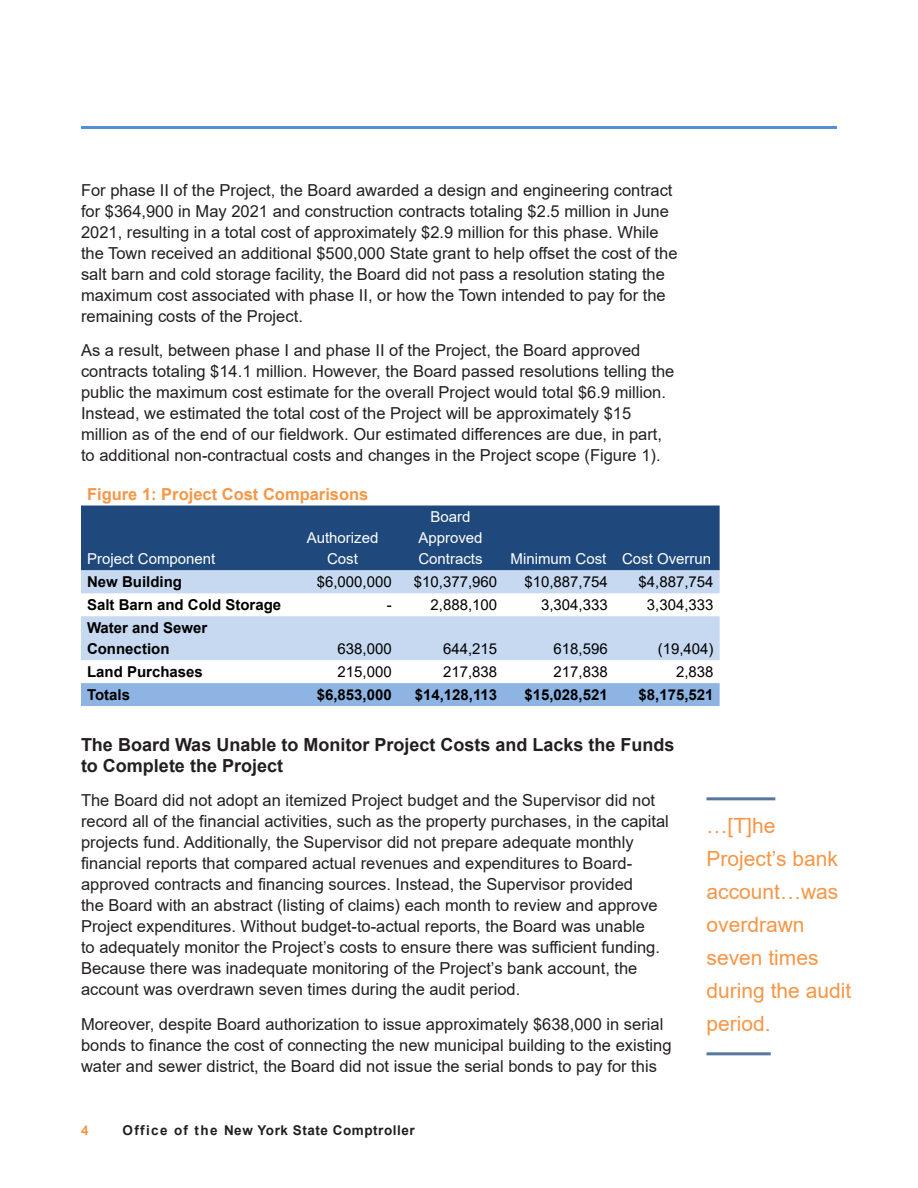
<style>
.page{position:relative;width:918px;height:1188px;background:#fff}
.page>*{position:absolute;margin:0;border:0;box-sizing:border-box;transform-origin:0 0}
.Sidebar_Text{font:21px/33px "Arial";color:#f79646}
.Small_Subhead{font:700 18px/21px "Arial";color:#231f20}
.Body_Text{font:16.5px/21px "Arial";color:#231f20}
._7_Figures{font:700 16.5px "Arial";color:#f79646}
._7_Figures-2{font:15px "Arial";color:#000}
._7_Figures-3{font:700 15px/21px "Arial";color:#000}
._7_Figures-4{font:15px/21px "Arial";color:#fff;text-align:center}
.t1{font:700 13.5px "Arial";letter-spacing:.04em;color:#231f20}
.t2{font:700 13.5px "Arial";color:#f79646}
</style>
<div class="page">
<hr style="left:81px;top:126px;width:756px;height:3px;background:#558ed5">
<div style="left:81px;top:506px;width:639px;height:64px;background:#1f497d"></div>
<svg style="left:81px;top:570px;width:639px;height:90px;fill:#c6d9f1"></svg>
<div style="left:81px;top:683px;width:639px;height:23px;background:#8eb4e3"></div>
<hr style="left:706px;top:797px;width:69px;height:3px;background:#57779e">
<hr style="left:706px;top:1052px;width:65px;height:3px;background:#57779e">
<p class="Body_Text" style="left:81px;top:179px;width:598px">For phase II of the Project, the Board awarded a design and engineering contract for $364,900 in May 2021 and construction contracts totaling $2.5 million in June 2021, resulting in a total cost of approximately $2.9 million for this phase. While the Town received an additional $500,000 State grant to help offset the cost of the salt barn and cold storage facility, the Board did not pass a resolution stating the maximum cost associated with phase II, or how the Town intended to pay for the remaining costs of the Project.</p>
<p class="Body_Text" style="left:81px;top:340px;width:595px">As a result, between phase I and phase II of the Project, the Board approved contracts totaling $14. 1 million. However, the Board passed resolutions telling the public the maximum cost estimate for the overall Project would total $6.9 million.<br>Instead, we estimated the total cost of the Project will be approximately $15 million as of the end of our fieldwork. Our estimated differences are due, in part, to additional non-contractual costs and changes in the Project scope (Figure 1).</p>
<p class="_7_Figures" style="left:87px;top:482px;width:283px">Figure 1: Project Cost Comparisons</p>
<p class="_7_Figures-4" style="left:87px;top:549px;width:130px">Project Component</p>
<p class="_7_Figures-4" style="left:307px;top:528px;width:73px">Authorized<br>Cost</p>
<p class="_7_Figures-4" style="left:418px;top:507px;width:66px">Board<br>Approved<br>Contracts</p>
<p class="_7_Figures-4" style="left:511px;top:549px;width:97px">Minimum Cost</p>
<p class="_7_Figures-4" style="left:622px;top:549px;width:91px">Cost Overrun</p>
<p class="_7_Figures-3" style="left:87px;top:572px;width:97px">New Building</p>
<p class="_7_Figures-2" style="left:317px;top:572px;width:77px">$6,000,000</p>
<p class="_7_Figures-2" style="left:414px;top:572px;width:85px">$10,377,960</p>
<p class="_7_Figures-2" style="left:524px;top:572px;width:85px">$10,887,754</p>
<p class="_7_Figures-2" style="left:639px;top:572px;width:77px">$4,887,754</p>
<p class="_7_Figures-3" style="left:87px;top:595px;width:196px">Salt Barn and Cold Storage</p>
<p class="_7_Figures-2" style="left:387px;top:595px;width:6px">-</p>
<p class="_7_Figures-2" style="left:431px;top:595px;width:68px">2,888,100</p>
<p class="_7_Figures-2" style="left:541px;top:595px;width:68px">3,304,333</p>
<p class="_7_Figures-2" style="left:647px;top:595px;width:68px">3,304,333</p>
<p class="_7_Figures-3" style="left:87px;top:618px;width:122px">Water and Sewer<br>Connection</p>
<p class="_7_Figures-2" style="left:338px;top:639px;width:56px">638,000</p>
<p class="_7_Figures-2" style="left:443px;top:639px;width:56px">644,215</p>
<p class="_7_Figures-2" style="left:554px;top:639px;width:56px">618,596</p>
<p class="_7_Figures-2" style="left:658px;top:639px;width:57px">(19,404)</p>
<p class="_7_Figures-3" style="left:87px;top:662px;width:117px">Land Purchases</p>
<p class="_7_Figures-2" style="left:338px;top:662px;width:56px">215,000</p>
<p class="_7_Figures-2" style="left:443px;top:662px;width:56px">217,838</p>
<p class="_7_Figures-2" style="left:554px;top:662px;width:56px">217,838</p>
<p class="_7_Figures-2" style="left:676px;top:662px;width:39px">2,838</p>
<p class="_7_Figures-3" style="left:87px;top:684px;width:45px">Totals</p>
<p class="_7_Figures-3" style="left:317px;top:684px;width:77px">$6,853,000</p>
<p class="_7_Figures-3" style="left:415px;top:684px;width:84px">$14,128,113</p>
<p class="_7_Figures-3" style="left:524px;top:684px;width:85px">$15,028,521</p>
<p class="_7_Figures-3" style="left:639px;top:684px;width:77px">$8,175,521</p>
<p class="Small_Subhead" style="left:81px;top:734px;width:595px">The Board Was Unable to Monitor Project Costs and Lacks the Funds to Complete the Project</p>
<p class="Body_Text" style="left:81px;top:790px;width:589px">The Board did not adopt an itemized Project budget and the Supervisor did not record all of the financial activities, such as the property purchases, in the capital projects fund. Additionally, the Supervisor did not prepare adequate monthly financial reports that compared actual revenues and expenditures to Board&shy;approved contracts and financing sources. Instead, the Supervisor provided<br>the Board with an abstract (listing of claims) each month to review and approve Project expenditures. Without budget-to-actual reports, the Board was unable<br>to adequately monitor the Project’s costs to ensure there was sufficient funding.<br>Because there was inadequate monitoring of the Project’s bank account, the account was overdrawn seven times during the audit period.</p>
<p class="Body_Text" style="left:81px;top:1013px;width:592px">Moreover, despite Board authorization to issue approximately $638,000 in serial bonds to finance the cost of connecting the new municipal building to the existing water and sewer district, the Board did not issue the serial bonds to pay for this</p>
<p class="t2" style="left:81px;top:1121px;width:9px">4</p>
<p class="t1" style="left:123px;top:1121px;width:294px">Office of the New York State Comptroller</p>
<p class="Sidebar_Text" style="left:706px;top:809px;width:146px">…[T]he<br>Project’s bank account…was overdrawn seven times during the audit period.</p>
</div>
